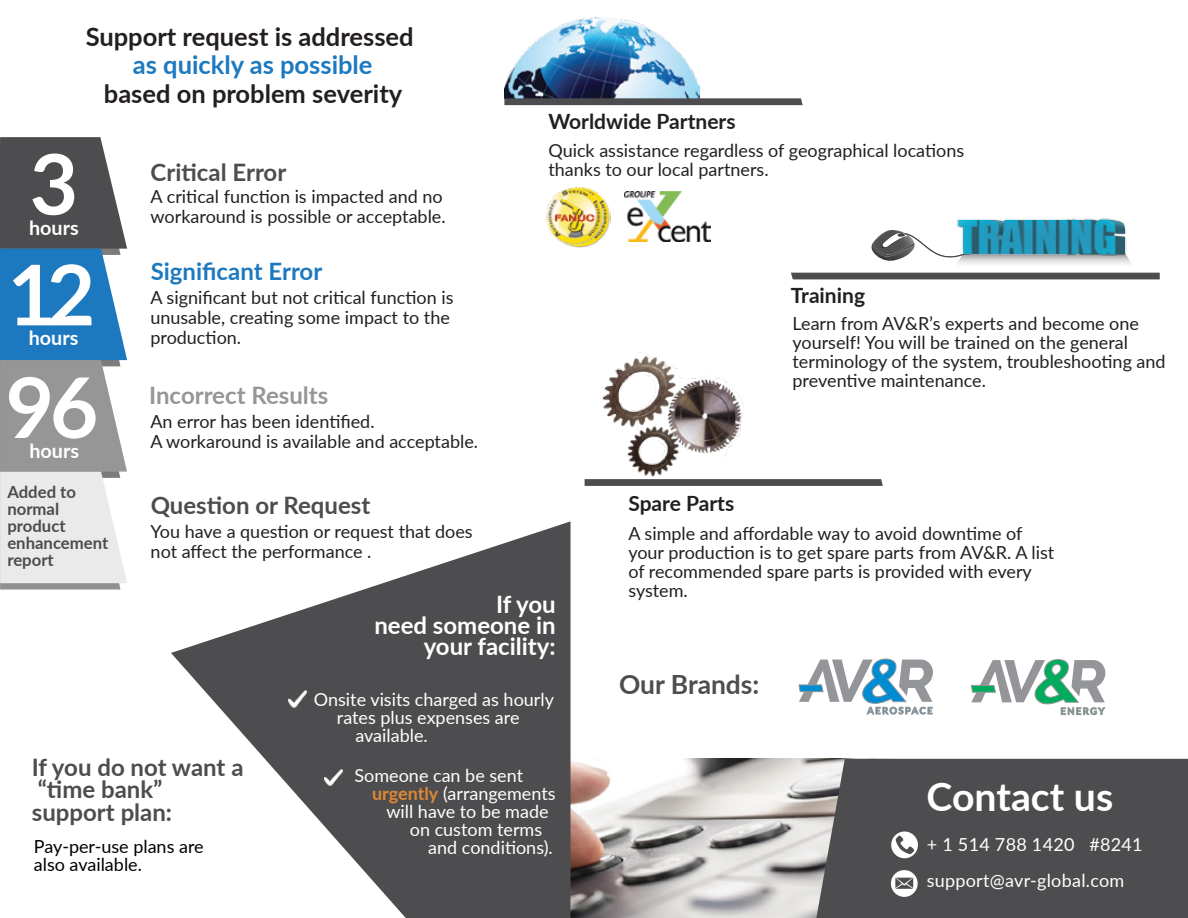
<style>
.page{position:relative;width:1188px;height:918px;background:#fff}
.page>*{position:absolute;margin:0;border:0;box-sizing:border-box;transform-origin:0 0}
.t1{font:700 83.55px "Lato";color:#fff}
.t2{font:700 39.15px "Lato";color:#fff}
.t3{font:700 26.4px "Lato";color:#4d4d4f}
.t4{font:700 25.5px "Lato";color:#231f20}
.t5{font:700 25.5px "Lato";color:#1d79bf}
.t6{font:700 24px/22.5px "Lato";color:#4d4d4f}
.t7{font:700 24px/21px "Lato";color:#fff;text-align:right}
.t8{font:700 24px "Lato";color:#1d79bf}
.t9{font:700 24px "Lato";color:#969696}
.t10{font:700 21px "Lato";color:#231f20}
.t11{font:700 19.8px "Lato";color:#fff}
.t12{font:18px/18.9px "Lato";color:#231f20}
.t13{font:18px/36.5px "Lato";color:#fff}
.t14{font:18px "Lato";color:#000}
.t15{font:700 16.65px/17.1px "Lato";color:#4d4d4f}
.s1{font-weight:700;color:#dd8738}
</style>
<div class="page">
<img style="left:505px;top:18px;width:173px;height:80px">
<img style="left:571px;top:759px;width:245px;height:159px">
<div style="left:816px;top:759px;width:372px;height:159px;background:#4d4d4f"></div>
<img style="left:602px;top:352px;width:138px;height:125px">
<svg style="left:585px;top:479px;width:298px;height:7px;background:#525254"></svg>
<img style="left:565px;top:199px;width:46px;height:49px">
<svg style="left:504px;top:98px;width:153px;height:7px"></svg>
<img style="left:624px;top:192px;width:33px;height:49px">
<img style="left:546px;top:187px;width:58px;height:57px">
<img style="left:657px;top:52px;width:503px;height:379px">
<svg style="left:0;top:137px;width:127px;height:453px;background:#879cac"></svg>
<svg style="left:171px;top:521px;width:400px;height:397px;fill:#4d4d4f"></svg>
<img style="left:288px;top:690px;width:18px;height:18px">
<img style="left:324px;top:768px;width:19px;height:18px">
<svg style="left:891px;top:870px;width:27px;height:27px"></svg>
<svg style="left:891px;top:832px;width:27px;height:26px"></svg>
<svg style="left:799px;top:659px;width:134px;height:56px"></svg>
<svg style="left:971px;top:659px;width:134px;height:56px"></svg>
<h3 class="t4" style="left:86px;top:18px;width:329px">Support request is addressed</h3>
<h3 class="t5" style="left:133px;top:46px;width:241px">as quickly as possible</h3>
<h3 class="t4" style="left:104px;top:75px;width:300px">based on problem severity</h3>
<h1 class="t1" style="left:30px;top:123px;width:50px">3</h1>
<p class="t11" style="left:29px;top:213px;width:51px">hours</p>
<h3 class="t6" style="left:151px;top:159px;width:137px">Critical Error</h3>
<p class="t12" style="left:151px;top:186px;width:297px;line-height:20.1px">A critical function is impacted and no workaround is possible or acceptable.</p>
<h1 class="t1" style="left:8px;top:233px;width:89px">12</h1>
<h3 class="t8" style="left:151px;top:254px;width:173px">Significant Error</h3>
<p class="t12" style="left:150px;top:287px;width:305px;line-height:20.1px">A significant but not critical function is unusable, creating some impact to the production.</p>
<p class="t11" style="left:29px;top:324px;width:51px">hours</p>
<h1 class="t1" style="left:6px;top:346px;width:94px">96</h1>
<p class="t11" style="left:29px;top:436px;width:51px">hours</p>
<h3 class="t9" style="left:149px;top:377px;width:181px">Incorrect Results</h3>
<p class="t12" style="left:150px;top:410px;width:329px;line-height:20.1px">An error has been identified.<br>A workaround is available and acceptable.</p>
<p class="t10" style="left:548px;top:106px;width:189px">Worldwide Partners</p>
<p class="t12" style="left:548px;top:140px;width:417px">Quick assistance regardless of geographical locations thanks to our local partners.</p>
<p class="t10" style="left:791px;top:280px;width:76px">Training</p>
<p class="t12" style="left:793px;top:314px;width:375px">Learn from AV&amp;R’s experts and become one yourself! You will be trained on the general terminology of the system, troubleshooting and preventive maintenance.</p>
<p class="t15" style="left:7px;top:483px;width:102px">Added to normal product enhancement report</p>
<h3 class="t6" style="left:151px;top:493px;width:221px">Question or Request</h3>
<p class="t12" style="left:151px;top:521px;width:324px;line-height:20.1px">You have a question or request that does not affect the performance .</p>
<h3 class="t6" style="left:32px;top:755px;width:213px">If you do not want a “time bank” support plan:</h3>
<h3 class="t7" style="left:374px;top:593px;width:183px">If you<br>need someone in your facility:</h3>
<p class="t13" style="left:314px;top:680px;width:242px">Onsite visits charged as hourly</p>
<p class="t13" style="left:337px;top:698px;width:184px">rates plus expenses are</p>
<p class="t13" style="left:355px;top:716px;width:74px">available.</p>
<p class="t13" style="left:355px;top:757px;width:170px">Someone can be sent</p>
<p class="t13" style="left:372px;top:775px;width:185px"><span class="s1">urgently</span> (arrangements</p>
<p class="t13" style="left:386px;top:793px;width:164px">will have to be made</p>
<p class="t13" style="left:410px;top:811px;width:134px">on custom terms</p>
<p class="t14" style="left:34px;top:834px;width:171px">Pay-per-use plans are</p>
<p class="t13" style="left:428px;top:829px;width:126px">and conditions).</p>
<p class="t14" style="left:34px;top:852px;width:110px">also available.</p>
<p class="t10" style="left:628px;top:487px;width:107px">Spare Parts</p>
<p class="t12" style="left:628px;top:523px;width:428px">A simple and affordable way to avoid downtime of your production is to get spare parts from AV&amp;R. A list of recommended spare parts is provided with every system.</p>
<h3 class="t3" style="left:619px;top:665px;width:142px">Our Brands:</h3>
<h2 class="t2" style="left:927px;top:768px;width:188px">Contact us</h2>
<p class="t13" style="left:927px;top:825px;width:217px">+ 1 514 788 1420 #8241 support@avr-global.com</p>
</div>
